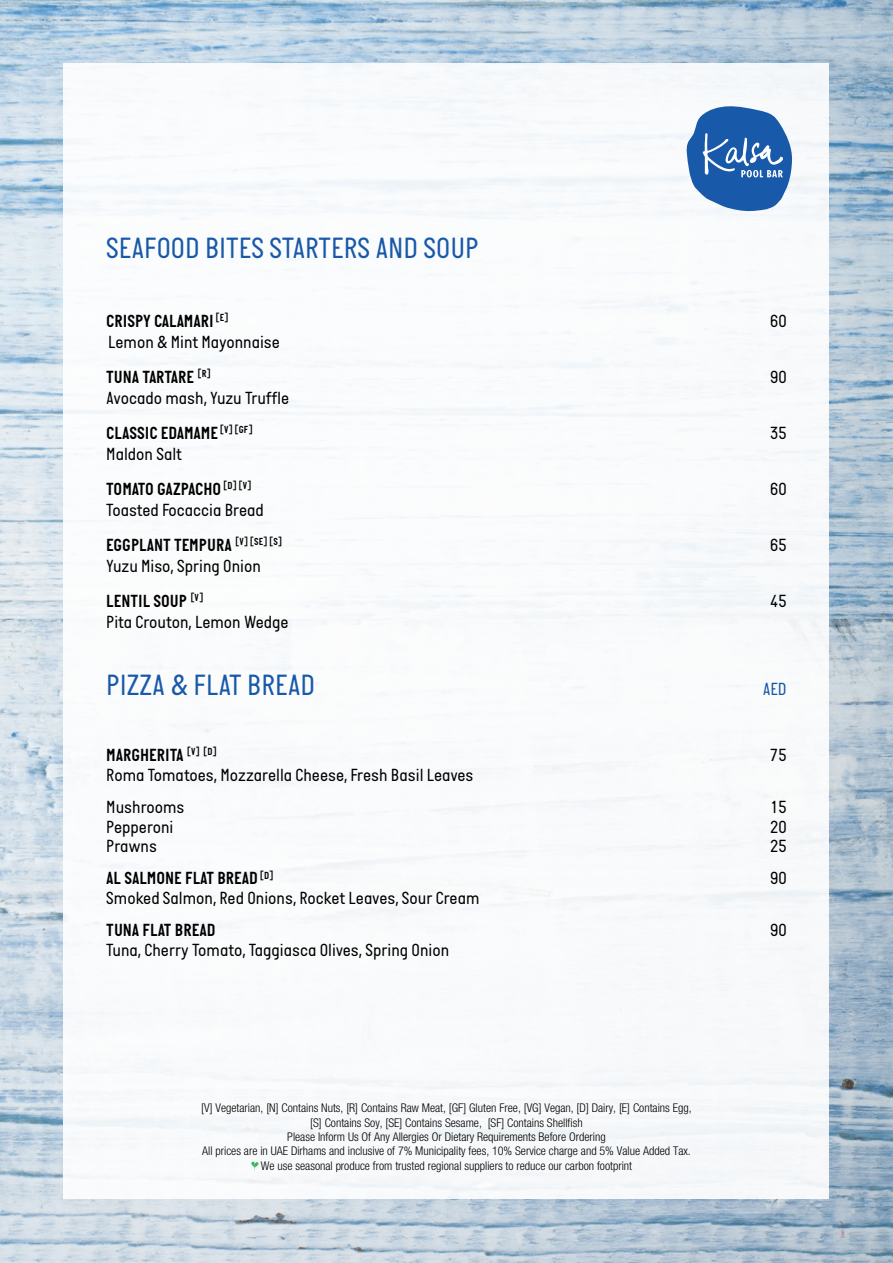
<style>
.page{position:relative;width:893px;height:1263px;background:#fff}
.page>*{position:absolute;margin:0;border:0;box-sizing:border-box;transform-origin:0 0}
.t1{font:30px "Italian Plate";color:#1859a9}
.t2{font:18px/34.3px "Italian Plate";color:#000}
.t3{font:600 18px/34.3px "Italian Plate";color:#000}
.t4{font:18px "Italian Plate";color:#1859a9}
.t5{font:300 condensed 12px/14.4px "Helvetica Neue LT Pro";color:#000;text-align:center}
.s1{font-weight:600}
.s2{font-weight:400}
</style>
<div class="page">
<img style="left:0;top:0;width:893px;height:1263px">
<div style="left:64px;top:64px;width:765px;height:1135px;background:#fff"></div>
<svg style="left:251px;top:1161px;width:8px;height:10px"></svg>
<svg style="left:686px;top:106px;width:106px;height:106px"></svg>
<h1 class="t1" style="left:106px;top:231px;width:374px">SEAFOOD BITES STARTERS AND SOUP</h1>
<h2 class="t3" style="left:106px;top:303px;width:124px">CRISPY CALAMARI <sup>[E]</sup></h2>
<h2 class="t2" style="left:770px;top:303px;width:18px">60</h2>
<h2 class="t2" style="left:106px;top:325px;width:175px">Lemon &amp; Mint Mayonnaise<br><span class="s1">TUNA TARTARE</span> <sup>[R]</sup></h2>
<h2 class="t2" style="left:770px;top:359px;width:18px">90</h2>
<h2 class="t2" style="left:106px;top:381px;width:185px">Avocado mash, Yuzu Truffle<br><span class="s1">CLASSIC EDAMAME</span> <sup>[V]</sup> <sup>[GF]</sup></h2>
<h2 class="t3" style="left:106px;top:437px;width:147px"><span class="s2">Maldon Salt<br></span>TOMATO GAZPACHO <sup>[D]</sup> <sup>[V]</sup></h2>
<h2 class="t2" style="left:106px;top:493px;width:177px">Toasted Focaccia Bread<br><span class="s1">EGGPLANT TEMPURA</span> <sup>[V]</sup> <sup>[SE]</sup> <sup>[S]</sup></h2>
<h2 class="t2" style="left:106px;top:549px;width:156px">Yuzu Miso, Spring Onion<br><span class="s1">LENTIL SOUP</span> <sup>[V]</sup></h2>
<h2 class="t2" style="left:106px;top:605px;width:184px">Pita Crouton, Lemon Wedge</h2>
<h2 class="t2" style="left:770px;top:415px;width:18px">35</h2>
<h2 class="t2" style="left:770px;top:471px;width:18px">60</h2>
<h2 class="t2" style="left:770px;top:527px;width:18px">65</h2>
<h2 class="t2" style="left:770px;top:583px;width:18px">45</h2>
<h1 class="t1" style="left:106px;top:668px;width:210px">PIZZA &amp; FLAT BREAD</h1>
<h2 class="t4" style="left:763px;top:678px;width:25px">AED</h2>
<h2 class="t3" style="left:106px;top:738px;width:112px">MARGHERITA <sup>[V]</sup> <sup>[D]</sup></h2>
<h2 class="t2" style="left:770px;top:738px;width:18px">75</h2>
<h2 class="t2" style="left:106px;top:758px;width:369px;line-height:32.2px">Roma Tomatoes, Mozzarella Cheese, Fresh Basil Leaves<br>Mushrooms</h2>
<h2 class="t2" style="left:770px;top:790px;width:18px">15</h2>
<h2 class="t2" style="left:106px;top:809px;width:69px">Pepperoni</h2>
<h2 class="t2" style="left:770px;top:809px;width:18px">20</h2>
<h2 class="t2" style="left:106px;top:829px;width:52px">Prawns</h2>
<h2 class="t2" style="left:770px;top:829px;width:18px">25</h2>
<h2 class="t3" style="left:106px;top:861px;width:169px">AL SALMONE FLAT BREAD <sup>[D]</sup></h2>
<h2 class="t2" style="left:770px;top:861px;width:18px">90</h2>
<h2 class="t2" style="left:106px;top:880px;width:375px">Smoked Salmon, Red Onions, Rocket Leaves, Sour Cream</h2>
<h2 class="t3" style="left:106px;top:913px;width:111px">TUNA FLAT BREAD</h2>
<h2 class="t2" style="left:770px;top:913px;width:18px">90</h2>
<h2 class="t2" style="left:106px;top:932px;width:344px">Tuna, Cherry Tomato, Taggiasca Olives, Spring Onion</h2>
<p class="t5" style="left:201px;top:1100px;width:492px">[V] Vegetarian, [N] Contains Nuts, [R] Contains Raw Meat, [GF] Gluten Free, [VG] Vegan, [D] Dairy, [E] Contains Egg, [S] Contains Soy, [SE] Contains Sesame, [SF] Contains Shellfish<br>Please Inform Us Of Any Allergies Or Dietary Requirements Before Ordering<br>All prices are in UAE Dirhams and inclusive of 7% Municipality fees, 10% Service charge and 5% Value Added Tax.<br>We use seasonal produce from trusted regional suppliers to reduce our carbon footprint</p>
</div>
